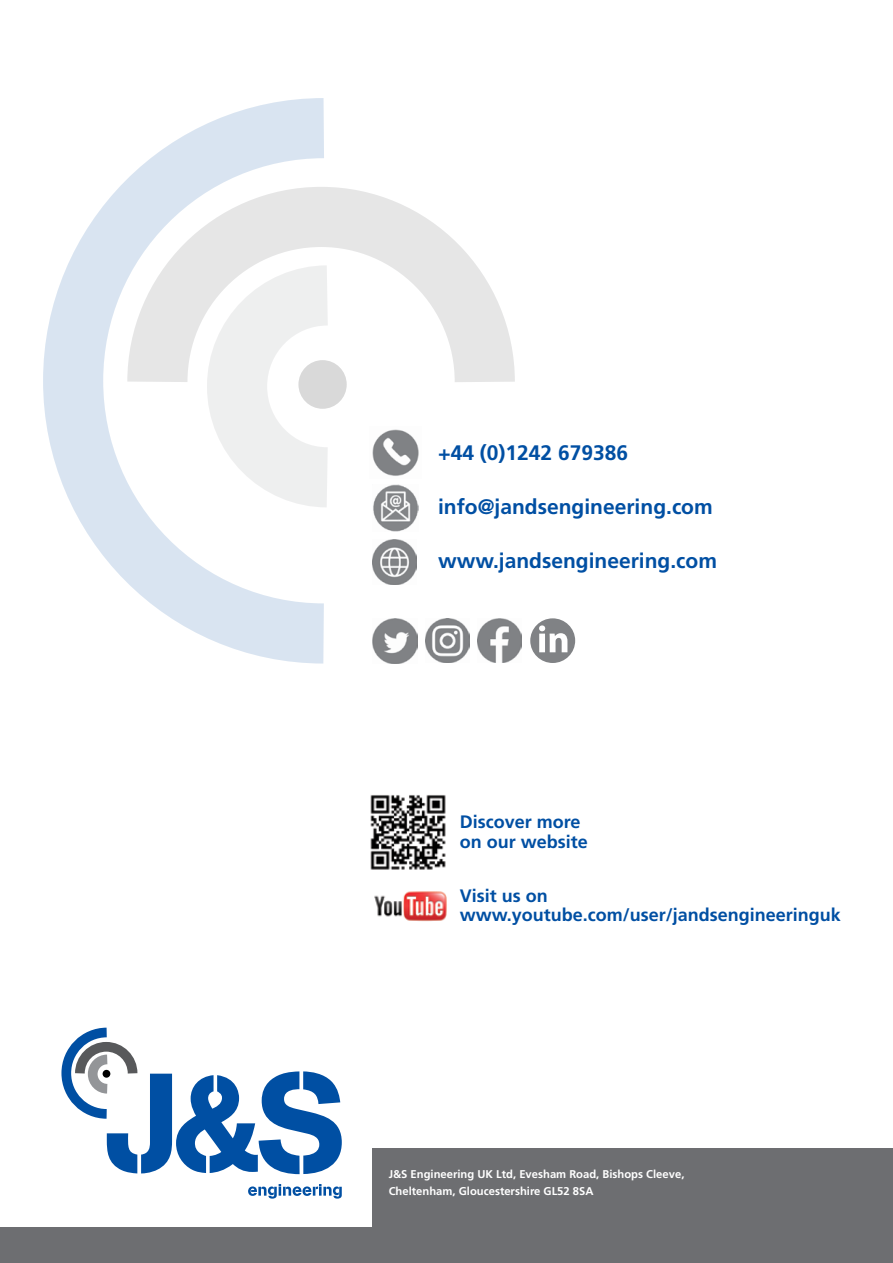
<style>
.page{position:relative;width:893px;height:1263px;background:#fff}
.page>*{position:absolute;margin:0;border:0;box-sizing:border-box;transform-origin:0 0}
.t1{font:700 21px "Frutiger";color:#004fa3}
.t2{font:700 18px/19.5px "Frutiger";color:#004fa3}
.t3{font:700 11.25px/16.5px "Frutiger";color:#fff}
</style>
<div class="page">
<svg style="left:43px;top:98px;width:330px;height:566px"></svg>
<svg style="left:97px;top:157px;width:418px;height:285px"></svg>
<svg style="left:177px;top:235px;width:210px;height:302px"></svg>
<div style="left:298px;top:360px;width:49px;height:49px;background:#d9d9d9;border-radius:50%"></div>
<img style="left:374px;top:891px;width:73px;height:31px">
<img style="left:370px;top:795px;width:76px;height:75px">
<div style="left:530px;top:618px;width:45px;height:45px;background:#808285;border-radius:50%"></div>
<svg style="left:539px;top:625px;width:28px;height:27px"></svg>
<img style="left:370px;top:427px;width:52px;height:52px">
<img style="left:373px;top:618px;width:44px;height:45px">
<img style="left:425px;top:618px;width:45px;height:45px">
<img style="left:477px;top:618px;width:44px;height:45px">
<img style="left:372px;top:485px;width:47px;height:47px">
<img style="left:372px;top:540px;width:44px;height:44px">
<div style="left:0;top:1227px;width:378px;height:36px;background:#6d6e71"></div>
<div style="left:373px;top:1148px;width:520px;height:115px;background:#6d6e71"></div>
<svg style="left:61px;top:1027px;width:281px;height:147px"></svg>
<div style="left:103px;top:1070px;width:7px;height:8px;background:#000;border-radius:50%"></div>
<svg style="left:248px;top:1184px;width:94px;height:14px"></svg>
<h1 class="t1" style="left:438px;top:441px;width:192px">+44 (0)1242 679386</h1>
<h1 class="t1" style="left:438px;top:494px;width:276px">info@jandsengineering.com</h1>
<h1 class="t1" style="left:438px;top:549px;width:280px">www.jandsengineering.com</h1>
<h2 class="t2" style="left:460px;top:812px;width:130px">Discover more on our website</h2>
<h2 class="t2" style="left:460px;top:886px;width:383px">Visit us on www.youtube.com/user/jandsengineeringuk</h2>
<p class="t3" style="left:389px;top:1166px;width:297px">J&amp;S Engineering UK Ltd, Evesham Road, Bishops Cleeve,<br>Cheltenham, Gloucestershire GL52 8SA</p>
</div>
